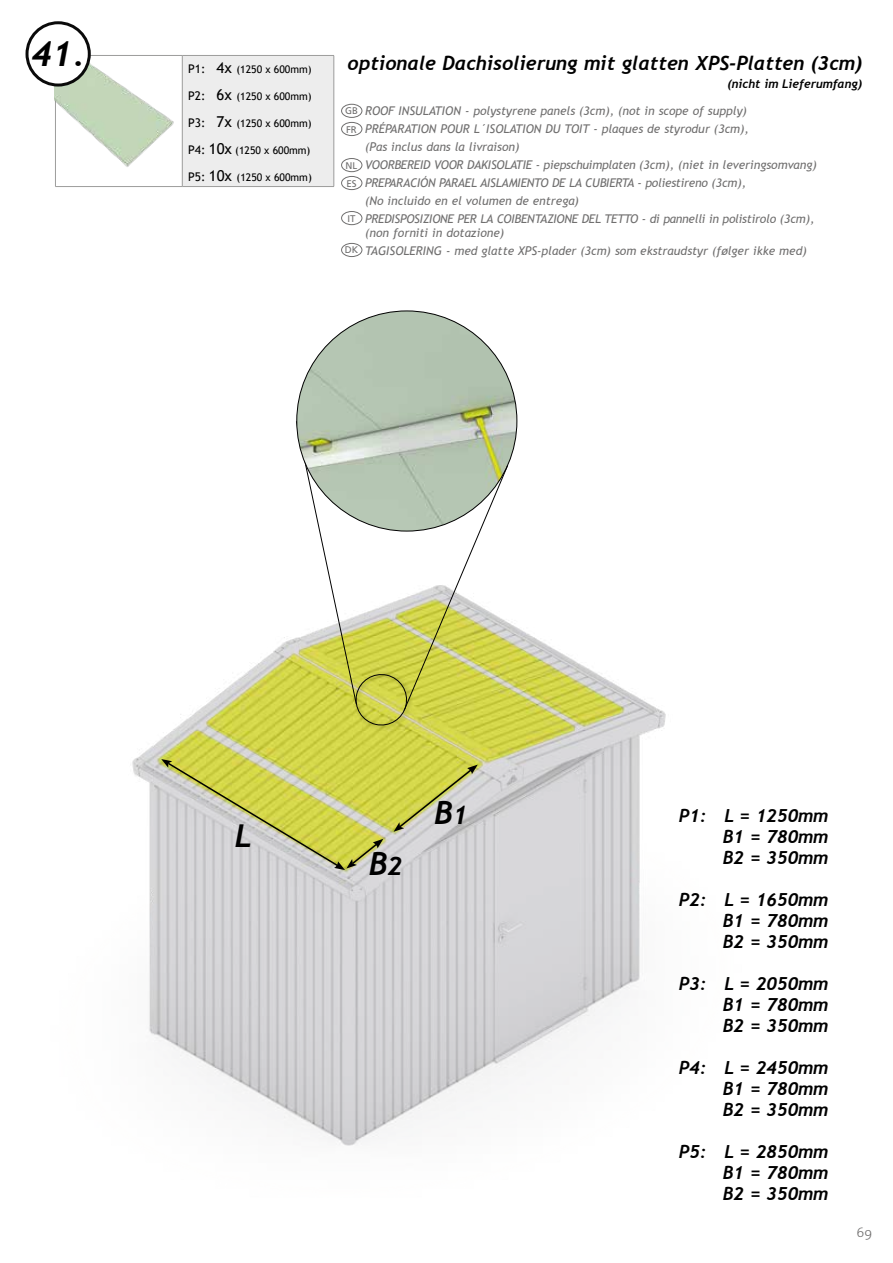
<style>
.page{position:relative;width:893px;height:1263px;background:#fff}
.page>*{position:absolute;margin:0;border:0;box-sizing:border-box;transform-origin:0 0}
.t1{font:italic 700 34.5px "Trebuchet";color:#000}
.t2{font:italic 700 31.5px "Trebuchet";color:#000}
.t3{font:italic 700 19.5px "Trebuchet";color:#000}
.t4{font:italic 700 18px/21px "Trebuchet";color:#000;text-align:justify}
.t5{font:300 13.5px "The Sans";color:#706f6f}
.t6{font:italic 12px/18px "Trebuchet MS";color:#706f6f}
.t7{font:italic 700 12px "Trebuchet";color:#000}
.t8{font:10.5px "Trebuchet MS";color:#000}
.t9{font:9.75px/18.1px "Frutiger LT Std";color:#706f6f}
.s1{font-size:12px}
.s2{font-size:15px}
.s3{font-size:25.5px}
</style>
<div class="page">
<div style="left:182px;top:55px;width:152px;height:132px;background:#ededed"></div>
<hr style="left:55px;top:55px;width:127px;height:1px;background:#9d9d9c">
<hr style="left:55px;top:56px;width:1px;height:130px;background:#9d9d9c">
<hr style="left:182px;top:55px;width:152px;height:1px;background:#9d9d9c">
<hr style="left:182px;top:56px;width:1px;height:130px;background:#9d9d9c">
<hr style="left:334px;top:56px;width:1px;height:130px;background:#9d9d9c">
<hr style="left:55px;top:186px;width:127px;height:1px;background:#9d9d9c">
<hr style="left:182px;top:186px;width:152px;height:1px;background:#9d9d9c">
<img style="left:54px;top:63px;width:120px;height:104px">
<div style="left:27px;top:23px;width:62px;height:62px;background:#fff;border-radius:50%"></div>
<div style="left:26px;top:21px;width:65px;height:66px;border:3px solid #0a0a0a;border-radius:50%"></div>
<img style="left:132px;top:623px;width:534px;height:523px">
<img style="left:297px;top:311px;width:220px;height:220px;border-radius:110px">
<div style="left:353px;top:671px;width:60px;height:60px;background:#000;opacity:.75"></div>
<svg style="left:296px;top:421px;width:212px;height:307px"></svg>
<svg style="left:394px;top:765px;width:84px;height:67px;background:#c9ca84"></svg>
<svg style="left:161px;top:759px;width:222px;height:111px;background:#cccd87"></svg>
<div style="left:341px;top:104px;width:21px;height:14px;border:1px solid #706f6f;border-radius:50%"></div>
<div style="left:341px;top:122px;width:21px;height:14px;border:1px solid #706f6f;border-radius:50%"></div>
<div style="left:341px;top:158px;width:21px;height:14px;border:1px solid #706f6f;border-radius:50%"></div>
<div style="left:341px;top:211px;width:21px;height:14px;border:1px solid #706f6f;border-radius:50%"></div>
<div style="left:341px;top:176px;width:21px;height:14px;border:1px solid #706f6f;border-radius:50%"></div>
<div style="left:341px;top:243px;width:21px;height:14px;border:1px solid #706f6f;border-radius:50%"></div>
<h1 class="t1" style="left:32px;top:32px;width:55px">41.</h1>
<p class="t8" style="left:188px;top:62px;width:125px"><span class="s1">P1:</span> <span class="s2">4x</span> (1250 x 600mm)</p>
<p class="t8" style="left:188px;top:89px;width:125px"><span class="s1">P2:</span> <span class="s2">6x</span> (1250 x 600mm)</p>
<p class="t8" style="left:188px;top:116px;width:125px"><span class="s1">P3:</span> <span class="s2">7x</span> (1250 x 600mm)</p>
<p class="t8" style="left:188px;top:143px;width:124px"><span class="s1">P4:</span> <span class="s2">10x</span> (1250 x 600mm)</p>
<p class="t8" style="left:188px;top:170px;width:125px"><span class="s1">P5:</span> <span class="s2">10x</span> (1250 x 600mm)</p>
<h3 class="t3" style="left:348px;top:50px;width:516px">optionale Dachisolierung mit glatten XPS-Platten (3cm)</h3>
<p class="t7" style="left:727px;top:76px;width:136px">(nicht im Lieferumfang)</p>
<p class="t6" style="left:365px;top:102px;width:453px">ROOF INSULATION - polystyrene panels (3cm), (not in scope of supply)<br>PRÉPARATION POUR L´ISOLATION DU TOIT - plaques de styrodur (3cm),<br>(Pas inclus dans la livraison)<br>VOORBEREID VOOR DAKISOLATIE - piepschuimplaten (3cm), (niet in leveringsomvang)<br>PREPARACIÓN PARAEL AISLAMIENTO DE LA CUBIERTA - poliestireno (3cm),<br>(No incluido en el volumen de entrega)<br>PREDISPOSIZIONE PER LA COIBENTAZIONE DEL TETTO - di pannelli in polistirolo (3cm),</p>
<p class="t6" style="left:365px;top:224px;width:443px">(non forniti in dotazione)<br>TAGISOLERING - med glatte XPS-plader (3cm) som ekstraudstyr (følger ikke med)</p>
<p class="t9" style="left:345px;top:102px;width:14px">GB<br>FR</p>
<p class="t9" style="left:346px;top:156px;width:13px">NL</p>
<p class="t9" style="left:346px;top:174px;width:12px">ES</p>
<p class="t9" style="left:347px;top:209px;width:10px">IT</p>
<p class="t9" style="left:345px;top:241px;width:15px">DK</p>
<h2 class="t2" style="left:235px;top:815px;width:18px">L</h2>
<h2 class="t2" style="left:369px;top:844px;width:35px">B<span class="s3">2</span></h2>
<h2 class="t2" style="left:434px;top:793px;width:35px">B<span class="s3">1</span></h2>
<h3 class="t4" style="left:723px;top:805px;width:107px;text-indent:-44px">P1: L = 1250mm B1 = 780mm B2 = 350mm</h3>
<h3 class="t4" style="left:723px;top:889px;width:107px;text-indent:-44px">P2: L = 1650mm B1 = 780mm B2 = 350mm</h3>
<h3 class="t4" style="left:723px;top:973px;width:107px;text-indent:-44px">P3: L = 2050mm B1 = 780mm B2 = 350mm</h3>
<h3 class="t4" style="left:723px;top:1057px;width:107px;text-indent:-44px">P4: L = 2450mm B1 = 780mm B2 = 350mm</h3>
<h3 class="t4" style="left:723px;top:1141px;width:107px;text-indent:-44px">P5: L = 2850mm B1 = 780mm B2 = 350mm</h3>
<p class="t5" style="left:856px;top:1221px;width:17px">69</p>
</div>
